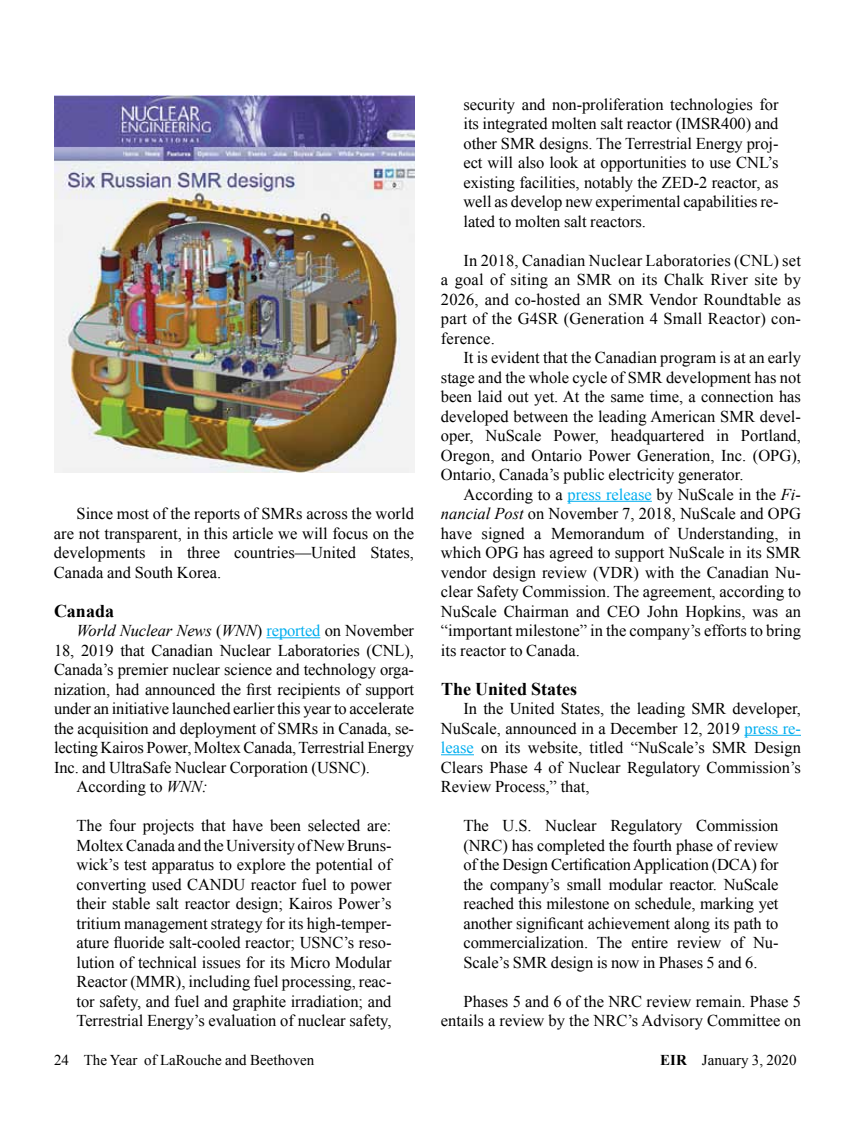
<style>
.page{position:relative;width:864px;height:1134px;background:#fff}
.page>*{position:absolute;margin:0;border:0;box-sizing:border-box;transform-origin:0 0}
.t1{font:700 18px "Times New Roman";color:#000}
.t2{font:16.5px/19.5px "Times New Roman";letter-spacing:-.005em;color:#000;text-align:justify}
.t3{font:italic 16.5px "Times New Roman";letter-spacing:-.01em;color:#000}
.t4{font:15px "Times New Roman";color:#000}
.s1{font-style:normal}
.s2{font-style:normal;color:#00aeef}
.s3{font-style:italic}
.s4{color:#00aeef}
.s5{font-weight:700}
</style>
<div class="page">
<hr style="left:266px;top:637px;width:54px;height:1px;background:#00aeef">
<hr style="left:567px;top:501px;width:85px;height:1px;background:#00aeef">
<hr style="left:744px;top:735px;width:57px;height:1px;background:#00aeef">
<hr style="left:441px;top:754px;width:33px;height:1px;background:#00aeef">
<img style="left:54px;top:95px;width:360px;height:377px">
<p class="t2" style="left:54px;top:503px;width:362px;text-indent:23px">Since most of the reports of SMRs across the world are not transparent, in this article we will focus on the developments in three countries—United States, Canada and South Korea.</p>
<p class="t1" style="left:54px;top:598px;width:62px">Canada</p>
<p class="t3" style="left:76px;top:619px;width:339px">World Nuclear News <span class="s1">(</span>WNN<span class="s1">)</span> <span class="s2">reported</span> <span class="s1">on November</span></p>
<p class="t2" style="left:54px;top:640px;width:362px">18, 2019 that Canadian Nuclear Laboratories (CNL),</p>
<p class="t2" style="left:54px;top:659px;width:362px">Canada’s premier nuclear science and technology orga-</p>
<p class="t2" style="left:54px;top:679px;width:362px">nization, had announced the first recipients of support</p>
<p class="t2" style="left:54px;top:698px;width:362px">under an initiative launched earlier this year to accelerate</p>
<p class="t2" style="left:54px;top:718px;width:362px">the acquisition and deployment of SMRs in Canada, se-</p>
<p class="t2" style="left:54px;top:737px;width:362px">lecting Kairos Power, Moltex Canada, Terrestrial Energy</p>
<p class="t2" style="left:54px;top:757px;width:317px">Inc. and UltraSafe Nuclear Corporation (USNC).</p>
<p class="t2" style="left:77px;top:776px;width:133px">According to <span class="s3">WNN:</span></p>
<p class="t2" style="left:77px;top:816px;width:317px">The four projects that have been selected are:<br>Moltex Canada and the University of New Bruns&shy;wick’s test apparatus to explore the potential of converting used CANDU reactor fuel to power their stable salt reactor design; Kairos Power’s tritium management strategy for its high-temper&shy;ature fluoride salt-cooled reactor; USNC’s reso&shy;lution of technical issues for its Micro Modular Reactor (MMR), including fuel processing, reac&shy;tor safety, and fuel and graphite irradiation; and Terrestrial Energy’s evaluation of nuclear safety,</p>
<p class="t2" style="left:464px;top:94px;width:317px">security and non-proliferation technologies for its integrated molten salt reactor (IMSR400) and other SMR designs. The Terrestrial Energy proj&shy;ect will also look at opportunities to use CNL’s existing facilities, notably the ZED-2 reactor, as well as develop new experimental capabilities re&shy;lated to molten salt reactors.</p>
<p class="t2" style="left:441px;top:250px;width:362px;text-indent:23px">In 2018, Canadian Nuclear Laboratories (CNL) set a goal of siting an SMR on its Chalk River site by 2026, and co-hosted an SMR Vendor Roundtable as part of the G4SR (Generation 4 Small Reactor) con&shy;ference.</p>
<p class="t2" style="left:441px;top:348px;width:362px;text-indent:23px">It is evident that the Canadian program is at an early stage and the whole cycle of SMR development has not been laid out yet. At the same time, a connection has developed between the leading American SMR devel&shy;oper, NuScale Power, headquartered in Portland, Oregon, and Ontario Power Generation, Inc. (OPG), Ontario, Canada’s public electricity generator.</p>
<p class="t2" style="left:441px;top:484px;width:362px;text-indent:23px">According to a <span class="s4">press release</span> by NuScale in the <span class="s3">Fi&shy;nancial Post</span> on November 7, 2018, NuScale and OPG have signed a Memorandum of Understanding, in which OPG has agreed to support NuScale in its SMR vendor design review (VDR) with the Canadian Nu&shy;clear Safety Commission. The agreement, according to NuScale Chairman and CEO John Hopkins, was an “important milestone” in the company’s efforts to bring its reactor to Canada.</p>
<p class="t1" style="left:441px;top:676px;width:138px">The United States</p>
<p class="t2" style="left:441px;top:698px;width:362px;text-indent:23px">In the United States, the leading SMR developer, NuScale, announced in a December 12, 2019 <span class="s4">press re&shy;lease</span> on its website, titled “NuScale’s SMR Design Clears Phase 4 of Nuclear Regulatory Commission’s Review Process,” that,</p>
<p class="t2" style="left:464px;top:815px;width:317px">The U.S. Nuclear Regulatory Commission (NRC) has completed the fourth phase of review of the Design Certification Application (DCA) for the company’s small modular reactor. NuScale reached this milestone on schedule, marking yet another significant achievement along its path to commercialization. The entire review of Nu-Scale’s SMR design is now in Phases 5 and 6.</p>
<p class="t2" style="left:441px;top:991px;width:362px;text-align:right">Phases 5 and 6 of the NRC review remain. Phase 5 entails a review by the NRC’s Advisory Committee on</p>
<p class="t4" style="left:54px;top:1050px;width:262px">24 The Year of LaRouche and Beethoven</p>
<p class="t4" style="left:660px;top:1050px;width:138px"><span class="s5">EIR</span> January 3, 2020</p>
</div>
